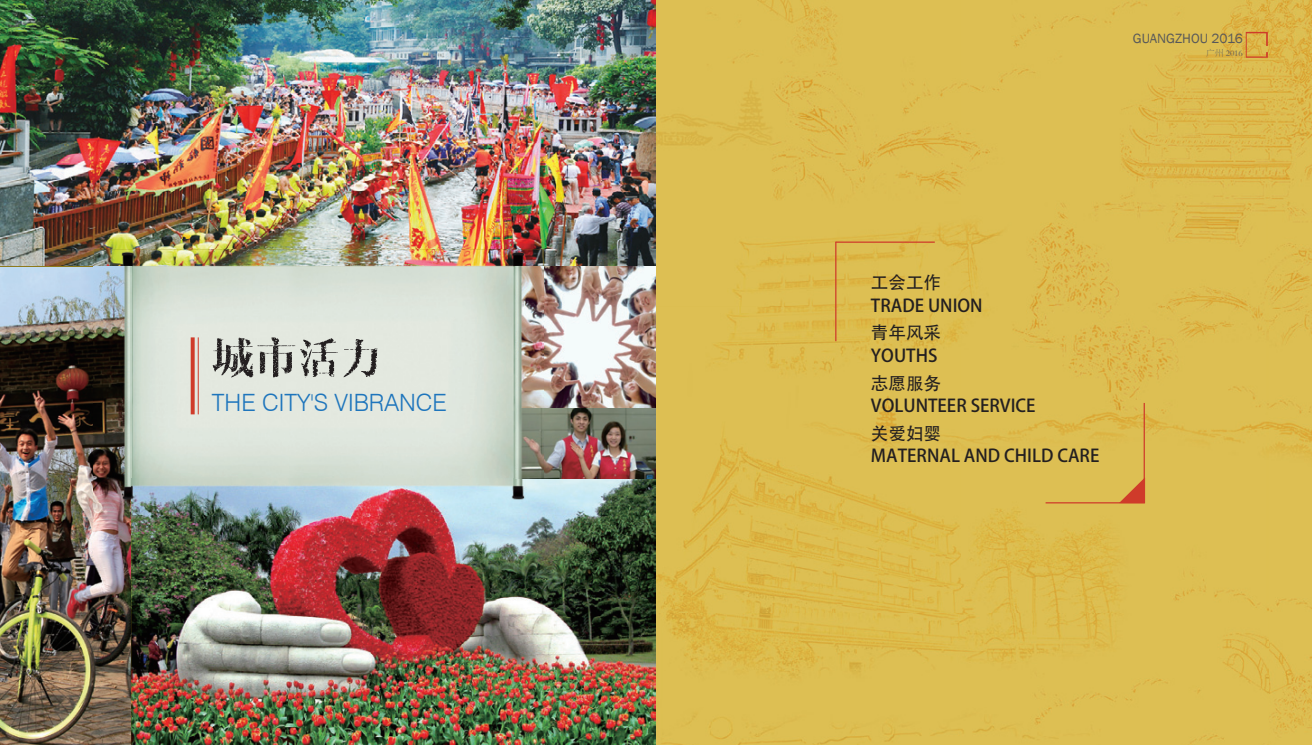
<style>
.page{position:relative;width:1312px;height:745px;background:#fff}
.page>*{position:absolute;margin:0;border:0;box-sizing:border-box;transform-origin:0 0}
.t1{font:300 23.75px "Swiss 721 BT";color:#1e75bc}
.t2{font:17.5px "Adobe Heiti Std";color:#231f20}
.t3{font:13.75px "Franklin Gothic";color:#57585a}
.t4{font:8.75px "FZBSK GBK1 0";color:#57585a}
</style>
<div class="page">
<img style="left:656px;top:0;width:655px;height:744px">
<img style="left:420px;top:267px;width:96px;height:211px">
<img style="left:0;top:0;width:656px;height:267px">
<img style="left:0;top:267px;width:131px;height:477px">
<img style="left:131px;top:478px;width:525px;height:266px">
<img style="left:543px;top:407px;width:113px;height:71px">
<img style="left:543px;top:267px;width:113px;height:140px">
<hr style="left:835px;top:241px;width:99px;height:1px;background:#cf3b2a">
<hr style="left:835px;top:242px;width:1px;height:99px;background:#cf3b2a">
<hr style="left:1045px;top:502px;width:99px;height:1px;background:#cf3b2a">
<hr style="left:1143px;top:402px;width:1px;height:100px;background:#cf3b2a">
<svg style="left:1118px;top:477px;width:26px;height:25px"></svg>
<img style="left:94px;top:267px;width:326px;height:235px">
<img style="left:94px;top:249px;width:449px;height:18px">
<img style="left:131px;top:478px;width:412px;height:24px">
<img style="left:516px;top:267px;width:27px;height:211px">
<svg style="left:1245px;top:32px;width:22px;height:26px"></svg>
<svg style="left:213px;top:337px;width:164px;height:40px;background:#adb0aa"></svg>
<svg style="left:191px;top:337px;width:4px;height:77px"></svg>
<hr style="left:198px;top:337px;width:1px;height:77px;background:#cf3b2a">
<h1 class="t1" style="left:212px;top:388px;width:236px">THE CITY'S VIBRANCE</h1>
<p class="t3" style="left:1132px;top:30px;width:111px">GUANGZHOU 2016</p>
<p class="t4" style="left:1205px;top:49px;width:38px">广州 2016</p>
<p class="t2" style="left:870px;top:272px;width:71px">工会工作</p>
<p class="t2" style="left:870px;top:322px;width:71px">青年风采</p>
<p class="t2" style="left:870px;top:372px;width:71px">志愿服务</p>
<p class="t2" style="left:870px;top:422px;width:71px">关爱妇婴</p>
<p class="t2" style="left:870px;top:294px;width:113px">TRADE UNION</p>
<p class="t2" style="left:870px;top:344px;width:68px">YOUTHS</p>
<p class="t2" style="left:870px;top:394px;width:166px">VOLUNTEER SERVICE</p>
<p class="t2" style="left:870px;top:444px;width:230px">MATERNAL AND CHILD CARE</p>
</div>
